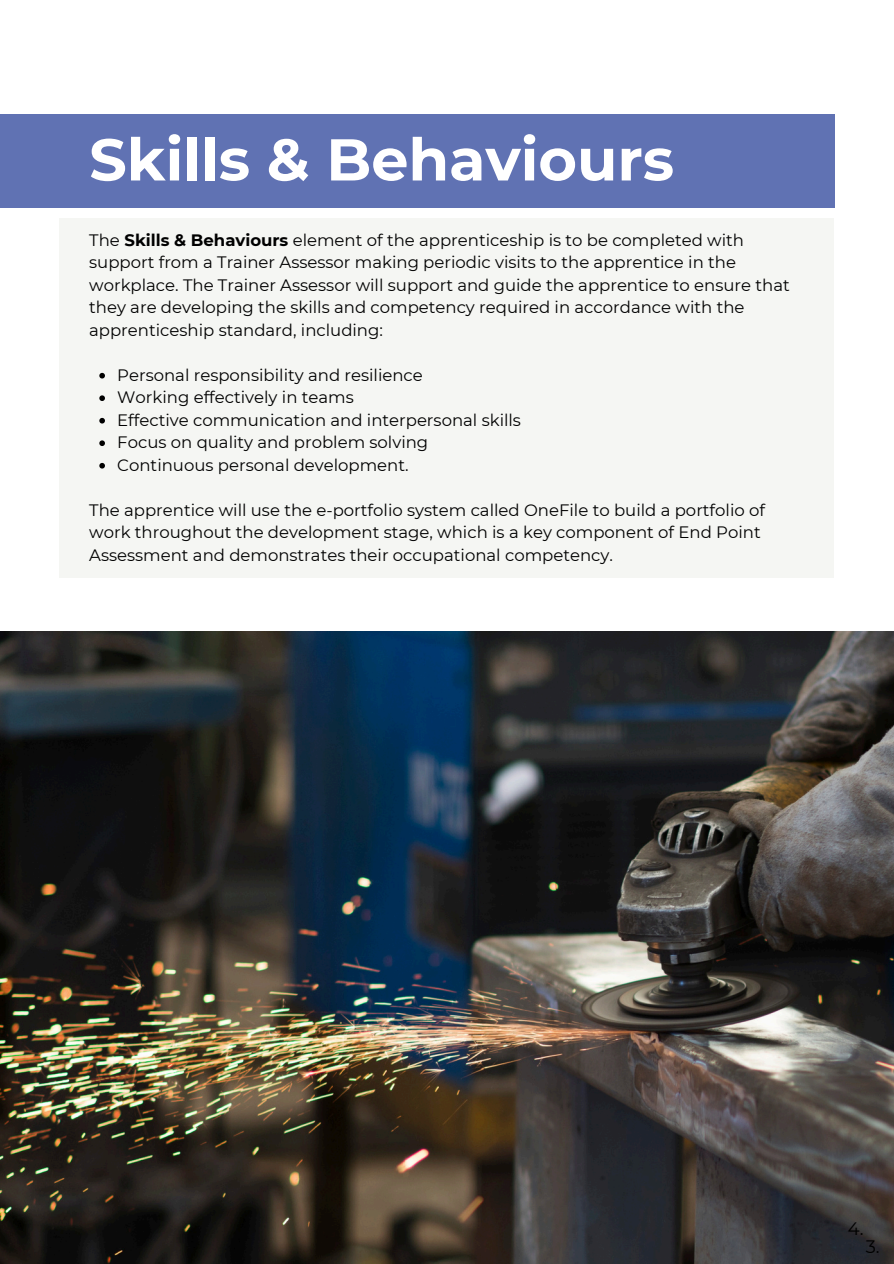
<style>
.page{position:relative;width:894px;height:1264px;background:#fff}
.page>*{position:absolute;margin:0;border:0;box-sizing:border-box;transform-origin:0 0}
.t1{font:700 58.8px "Montserrat";color:#fff}
.t2{font:18px "Montserrat";color:#000}
.t3{font:16.5px/22.5px "Montserrat";color:#000}
.s1{font-weight:700}
</style>
<div class="page">
<div style="left:59px;top:218px;width:774px;height:359px;background:#f5f6f3"></div>
<div style="left:0;top:114px;width:834px;height:94px;background:#6072b3"></div>
<img style="left:0;top:631px;width:893px;height:632px">
<svg style="left:99px;top:373px;width:6px;height:5px"></svg>
<svg style="left:99px;top:395px;width:6px;height:6px"></svg>
<svg style="left:99px;top:418px;width:6px;height:5px"></svg>
<svg style="left:99px;top:440px;width:6px;height:6px"></svg>
<svg style="left:99px;top:463px;width:6px;height:5px"></svg>
<p class="t1" style="left:89px;top:123px;width:586px">Skills &amp; Behaviours</p>
<p class="t3" style="left:89px;top:228px;width:701px">The <span class="s1">Skills &amp; Behaviours</span> element of the apprenticeship is to be completed with support from a Trainer Assessor making periodic visits to the apprentice in the workplace. The Trainer Assessor will support and guide the apprentice to ensure that they are developing the skills and competency required in accordance with the apprenticeship standard, including:</p>
<p class="t3" style="left:117px;top:363px;width:307px">Personal responsibility and resilience</p>
<p class="t3" style="left:117px;top:386px;width:238px">Working effectively in teams</p>
<p class="t3" style="left:117px;top:408px;width:405px">Effective communication and interpersonal skills</p>
<p class="t3" style="left:117px;top:431px;width:312px">Focus on quality and problem solving</p>
<p class="t3" style="left:117px;top:453px;width:293px">Continuous personal development.</p>
<p class="t3" style="left:89px;top:498px;width:677px">The apprentice will use the e-portfolio system called OneFile to build a portfolio of work throughout the development stage, which is a key component of End Point<br>Assessment and demonstrates their occupational competency.</p>
<p class="t2" style="left:847px;top:1217px;width:17px">4.</p>
<p class="t2" style="left:865px;top:1235px;width:15px">3.</p>
</div>
